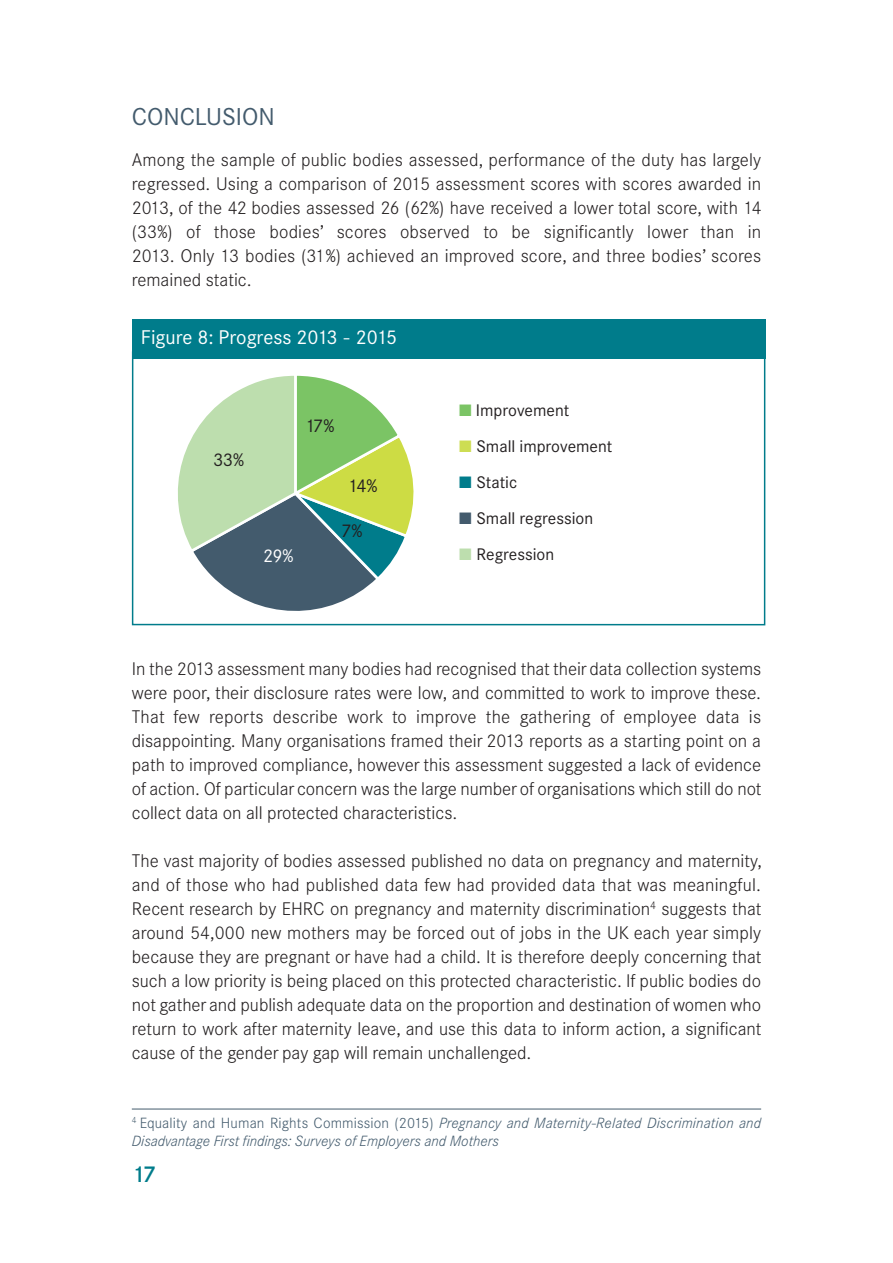
<style>
.page{position:relative;width:893px;height:1263px;background:#fff}
.page>*{position:absolute;margin:0;border:0;box-sizing:border-box;transform-origin:0 0}
.t1{font:24px "Corporate Sans BQ";color:#435b6d}
.t2{font:500 22.5px "Corporate Sans BQ";color:#007c8b}
.t3{font:19.5px "Corporate Sans BQ";color:#fff}
.t4{font:300 18px/24px "Corporate Sans BQ";color:#231f20;text-align:justify}
.t5{font:18px "Corporate Sans BQ";color:#231f20}
.t6{font:18px "Corporate Sans BQ";color:#fff}
.t7{font:16.5px "Corporate Sans BQ";color:#231f20}
.t8{font:italic 300 14.55px/17.4px "Corporate Sans BQ";color:#435b6d}
.s1{color:#7bc465}
.s2{color:#cddd53}
.s3{color:#007c8b}
.s4{color:#435b6d}
.s5{color:#bddeae}
.s6{font-style:normal}
</style>
<div class="page">
<div style="left:132px;top:351px;width:633px;height:274px;border:2px solid #007c8b"></div>
<svg style="left:178px;top:375px;width:236px;height:236px"></svg>
<div style="left:132px;top:320px;width:633px;height:39px;background:#007c8b"></div>
<hr style="left:132px;top:1109px;width:629px;height:1px;background:#435b6d">
<h1 class="t1" style="left:132px;top:108px;width:145px">CONCLUSION</h1>
<p class="t4" style="left:132px;top:149px;width:631px">Among the sample of public bodies assessed, performance of the duty has largely regressed. Using a comparison of 2015 assessment scores with scores awarded in 2013, of the 42 bodies assessed 26 (62%) have received a lower total score, with 14 (33%) of those bodies’ scores observed to be significantly lower than in 2013. Only 13 bodies (31%) achieved an improved score, and three bodies’ scores remained static.</p>
<p class="t3" style="left:141px;top:330px;width:258px">Figure 8: Progress 2013 - 2015</p>
<p class="t5" style="left:213px;top:453px;width:32px">33%</p>
<p class="t5" style="left:305px;top:420px;width:31px">17%</p>
<p class="t6" style="left:263px;top:549px;width:32px">29%</p>
<p class="t5" style="left:347px;top:480px;width:32px">14%</p>
<p class="t5" style="left:341px;top:524px;width:23px">7%</p>
<p class="t7" style="left:459px;top:404px;width:111px"><span class="s1">■</span> Improvement</p>
<p class="t7" style="left:459px;top:440px;width:155px"><span class="s2">■</span> Small improvement</p>
<p class="t7" style="left:459px;top:476px;width:59px"><span class="s3">■</span> Static</p>
<p class="t7" style="left:459px;top:512px;width:135px"><span class="s4">■</span> Small regression</p>
<p class="t7" style="left:459px;top:548px;width:96px"><span class="s5">■</span> Regression</p>
<p class="t4" style="left:132px;top:658px;width:631px">In the 2013 assessment many bodies had recognised that their data collection systems were poor, their disclosure rates were low, and committed to work to improve these.<br>That few reports describe work to improve the gathering of employee data is disappointing. Many organisations framed their 2013 reports as a starting point on a path to improved compliance, however this assessment suggested a lack of evidence of action. Of particular concern was the large number of organisations which still do not collect data on all protected characteristics.</p>
<p class="t4" style="left:132px;top:850px;width:632px">The vast majority of bodies assessed published no data on pregnancy and maternity, and of those who had published data few had provided data that was meaningful.<br>Recent research by EHRC on pregnancy and maternity discrimination<sup>4</sup> suggests that around 54,000 new mothers may be forced out of jobs in the UK each year simply because they are pregnant or have had a child. It is therefore deeply concerning that such a low priority is being placed on this protected characteristic. If public bodies do not gather and publish adequate data on the proportion and destination of women who return to work after maternity leave, and use this data to inform action, a significant cause of the gender pay gap will remain unchallenged.</p>
<p class="t8" style="left:132px;top:1116px;width:631px"><sup>4</sup> <span class="s6">Equality and Human Rights Commission (2015)</span> Pregnancy and Maternity-Related Discrimination and<br>Disadvantage First findings: Surveys of Employers and Mothers</p>
<p class="t2" style="left:132px;top:1166px;width:26px">17</p>
</div>
